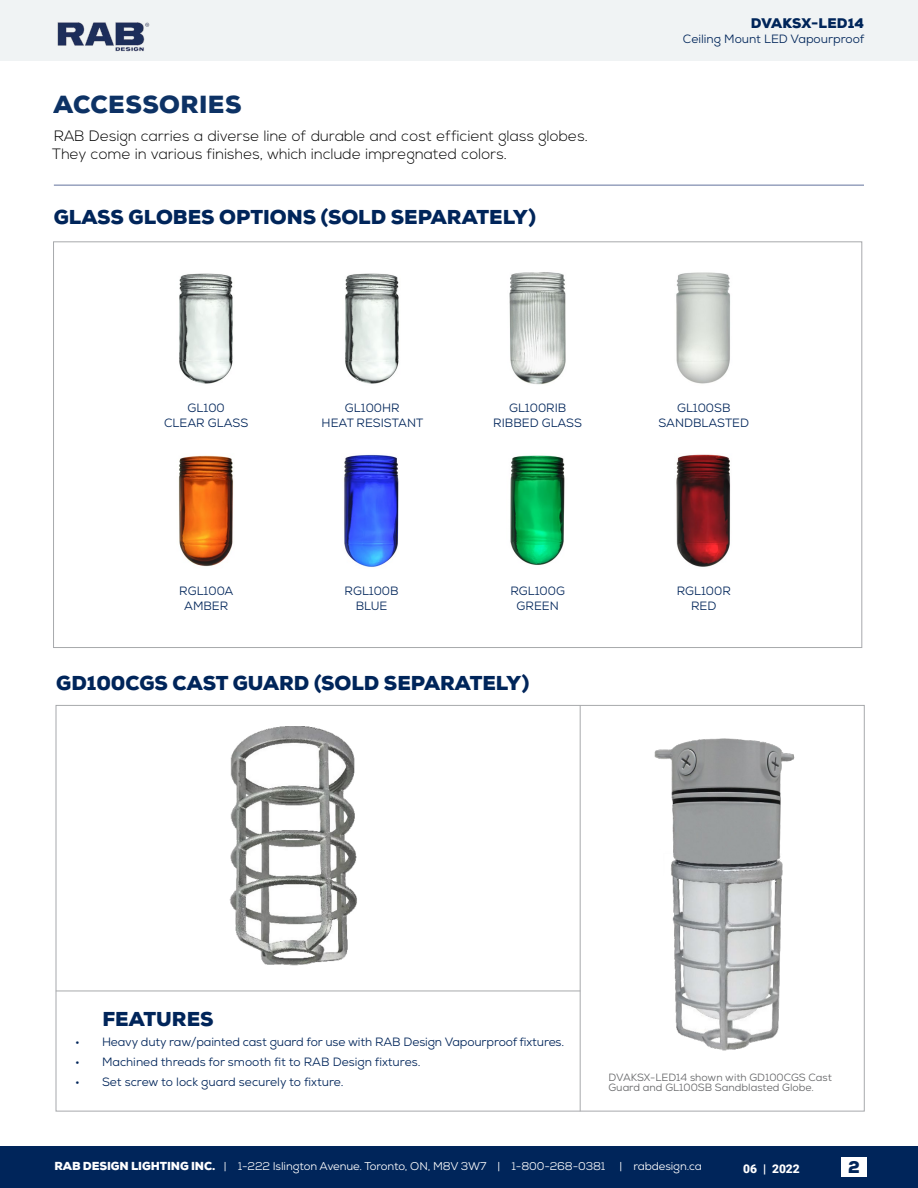
<style>
.page{position:relative;width:918px;height:1188px;background:#fff}
.page>*{position:absolute;margin:0;border:0;box-sizing:border-box;transform-origin:0 0}
.t1{font:900 24px "Nexa";letter-spacing:.02em;color:#00285d}
.t2{font:900 19.5px "Nexa";color:#00255a}
.t3{font:900 16.5px "Nexa";color:#00255a}
.t4{font:300 15px/18px "Nexa";letter-spacing:.01em;color:#000}
.t5{font:900 13.5px "Nexa";letter-spacing:.005em;color:#00255a}
.t6{font:12px/15px "Nexa";color:#00255a;text-align:center}
.t7{font:900 12px "Roboto";color:#fff}
.t8{font:11.25px "Nexa";letter-spacing:-.01em;color:#fff}
.t9{font:10.5px/10.5px "Nexa";color:#636466}
.s1{font-weight:900}
</style>
<div class="page">
<div style="left:0;top:1147px;width:918px;height:41px;background:#00255a"></div>
<div style="left:0;top:0;width:918px;height:60px;background:#f0f3f4"></div>
<img style="left:57px;top:22px;width:93px;height:30px">
<div style="left:841px;top:1158px;width:26px;height:19px;background:#fff"></div>
<hr style="left:54px;top:185px;width:810px;height:1px;background:#63739d">
<img style="left:510px;top:455px;width:55px;height:110px">
<img style="left:676px;top:272px;width:54px;height:112px">
<img style="left:345px;top:273px;width:54px;height:111px">
<img style="left:676px;top:454px;width:55px;height:113px">
<img style="left:178px;top:455px;width:55px;height:112px">
<img style="left:509px;top:272px;width:57px;height:113px">
<img style="left:344px;top:454px;width:55px;height:113px">
<img style="left:179px;top:273px;width:54px;height:111px">
<img style="left:229px;top:726px;width:128px;height:240px">
<hr style="left:56px;top:991px;width:524px;height:1px;background:#a7a9ac">
<hr style="left:580px;top:705px;width:1px;height:406px;background:#a7a9ac">
<img style="left:654px;top:738px;width:141px;height:313px">
<h1 class="t1" style="left:54px;top:89px;width:190px">ACCESSORIES</h1>
<p class="t4" style="left:52px;top:128px;width:537px">RAB Design carries a diverse line of durable and cost efficient glass globes.<br>They come in various finishes, which include impregnated colors.</p>
<h2 class="t2" style="left:54px;top:204px;width:484px">GLASS GLOBES OPTIONS (SOLD SEPARATELY)</h2>
<p class="t6" style="left:164px;top:401px;width:86px">GL100<br>CLEAR GLASS</p>
<p class="t6" style="left:179px;top:584px;width:56px">RGL100A<br>AMBER</p>
<p class="t6" style="left:322px;top:401px;width:103px">GL100HR<br>HEAT RESISTANT</p>
<p class="t6" style="left:345px;top:584px;width:56px">RGL100B<br>BLUE</p>
<p class="t6" style="left:493px;top:401px;width:90px">GL100RIB<br>RIBBED GLASS</p>
<p class="t6" style="left:510px;top:584px;width:56px">RGL100G<br>GREEN</p>
<h2 class="t2" style="left:56px;top:670px;width:475px">GD100CGS CAST GUARD (SOLD SEPARATELY)</h2>
<p class="t5" style="left:751px;top:14px;width:115px">DVAKSX-LED14</p>
<p class="t6" style="left:683px;top:31px;width:183px">Ceiling Mount LED Vapourproof</p>
<p class="t6" style="left:658px;top:401px;width:92px">GL100SB<br>SANDBLASTED</p>
<p class="t6" style="left:677px;top:584px;width:56px">RGL100R<br>RED</p>
<h2 class="t2" style="left:102px;top:1006px;width:113px">FEATURES</h2>
<p class="t6" style="left:75px;top:1035px;width:491px">• Heavy duty raw/painted cast guard for use with RAB Design Vapourproof fixtures.</p>
<p class="t6" style="left:75px;top:1055px;width:347px">• Machined threads for smooth fit to RAB Design fixtures.</p>
<p class="t6" style="left:75px;top:1075px;width:270px">• Set screw to lock guard securely to fixture.</p>
<p class="t9" style="left:609px;top:1072px;width:225px">DVAKSX-LED14 shown with GD100CGS Cast<br>Guard and GL100SB Sandblasted Globe.</p>
<p class="t8" style="left:54px;top:1159px;width:649px"><span class="s1">RAB DESIGN LIGHTING INC.</span> | 1-222 Islington Avenue. Toronto, ON, M8V 3W7 | 1-800-268-0381 | rabdesign.ca</p>
<p class="t7" style="left:743px;top:1161px;width:58px">06 | 2022</p>
<h3 class="t3" style="left:848px;top:1156px;width:13px">2</h3>
</div>
